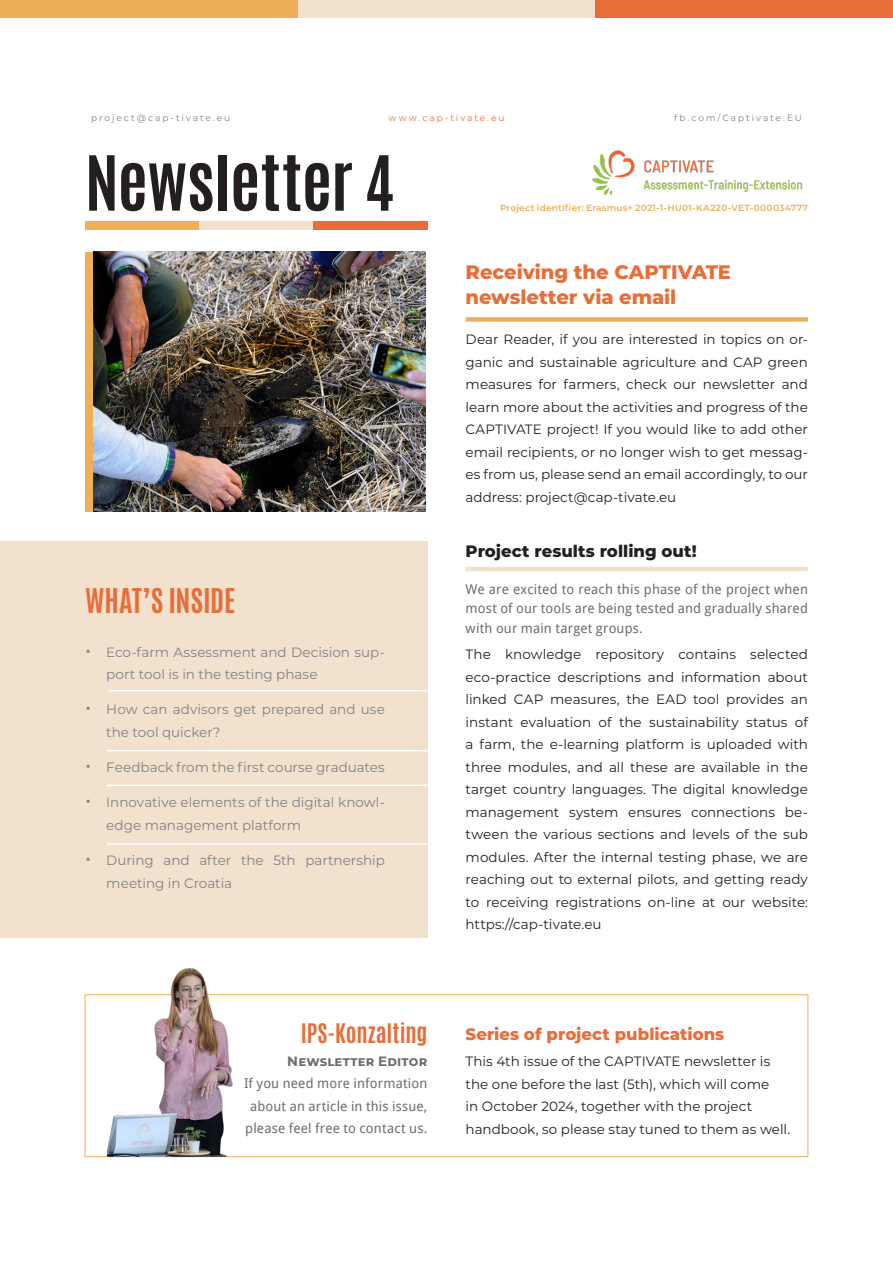
<style>
.page{position:relative;width:893px;height:1263px;background:#fff}
.page>*{position:absolute;margin:0;border:0;box-sizing:border-box;transform-origin:0 0}
.Title_Newsletter{font:700 64.5px "Antonio";letter-spacing:-.005em;color:#231f20}
.Box_02_Title{font:700 28.5px "Antonio";letter-spacing:-.005em;color:#e76d39}
.Box_01_Name{font:700 22.5px "Antonio";color:#e76d39}
.Title_01{font:800 19.5px/25.5px "Montserrat";color:#e76d39}
.Box_01_Title{font:800 16.5px "Montserrat";letter-spacing:.005em;color:#e76d39}
.Title_02{font:800 16.5px "Montserrat";color:#231f20}
.Body_Text{font:13.5px/22.5px "Montserrat";color:#231f20;text-align:justify}
.t1{font:13.5px/22.5px "Montserrat";color:#808285}
.Body_Left{font:13.5px/22.5px "Montserrat";color:#231f20}
.Sub_01{font:13.5px/19.5px "Droid Sans";letter-spacing:.01em;color:#6c6d70;text-align:justify}
.Box_01_Text_02{font:13.5px/22.5px "Droid Sans";letter-spacing:.01em;color:#6c6d70;text-align:center}
.Box_01_Text_01{font:700 13.5px "Montserrat";letter-spacing:.01em;color:#6c6d70}
.Line_02{font:600 9px "Montserrat";letter-spacing:.025em;color:#efae58}
.TAB_01{font:9px "Montserrat";letter-spacing:.215em;color:#808285}
.TAB_02{font:9px "Montserrat";letter-spacing:.215em;color:#808285}
.URL{font:9px "Montserrat";letter-spacing:.22em;color:#e76d39}
.s1{font-size:21px}
</style>
<div class="page">
<div style="left:85px;top:994px;width:723px;height:163px;border:1px solid #efae58"></div>
<div style="left:85px;top:252px;width:9px;height:259px;background:#efae58"></div>
<img style="left:94px;top:252px;width:331px;height:259px">
<div style="left:0;top:541px;width:427px;height:397px;background:#f2e1cd"></div>
<img style="left:108px;top:968px;width:126px;height:189px">
<img style="left:592px;top:150px;width:211px;height:45px">
<div style="left:85px;top:221px;width:114px;height:9px;background:#efae58"></div>
<div style="left:199px;top:221px;width:114px;height:9px;background:#f2e1cd"></div>
<div style="left:313px;top:221px;width:114px;height:9px;background:#e76d39"></div>
<div style="left:0;top:0;width:298px;height:17px;background:#efae58"></div>
<div style="left:298px;top:0;width:297px;height:17px;background:#f2e1cd"></div>
<div style="left:595px;top:0;width:298px;height:17px;background:#e76d39"></div>
<div style="left:466px;top:317px;width:342px;height:5px;background:#efae58"></div>
<hr style="left:466px;top:567px;width:342px;height:4px;background:#f2e1cd">
<hr style="left:108px;top:690px;width:319px;height:1px;background:#fff">
<hr style="left:107px;top:750px;width:320px;height:1px;background:#fff">
<hr style="left:107px;top:784px;width:320px;height:2px;background:#fff">
<hr style="left:107px;top:843px;width:320px;height:2px;background:#fff">
<p class="TAB_01" style="left:91px;top:112px;width:141px">project@cap-tivate.eu</p>
<p class="URL" style="left:388px;top:112px;width:118px">www.cap-tivate.eu</p>
<p class="TAB_02" style="left:674px;top:112px;width:129px">fb.com/Captivate.EU</p>
<p class="Title_Newsletter" style="left:85px;top:134px;width:311px">Newsletter 4</p>
<p class="Box_02_Title" style="left:85px;top:579px;width:152px">WHAT’S INSIDE</p>
<p class="t1" style="left:106px;top:640px;width:280px;text-indent:-21px"><span class="s1">•</span> Eco-farm Assessment and Decision sup&shy;port tool is in the testing phase</p>
<p class="t1" style="left:106px;top:698px;width:280px;text-indent:-21px"><span class="s1">•</span> How can advisors get prepared and use the tool quicker?</p>
<p class="t1" style="left:85px;top:756px;width:301px"><span class="s1">•</span> Feedback from the first course graduates</p>
<p class="t1" style="left:106px;top:791px;width:280px;text-indent:-21px"><span class="s1">•</span> Innovative elements of the digital knowl&shy;edge management platform</p>
<p class="t1" style="left:106px;top:849px;width:280px;text-indent:-21px"><span class="s1">•</span> During and after the 5th partnership meeting in Croatia</p>
<p class="Box_01_Name" style="left:301px;top:1016px;width:128px">IPS-Konzalting</p>
<p class="Box_01_Text_01" style="left:287px;top:1051px;width:142px">Newsletter Editor</p>
<p class="Box_01_Text_02" style="left:244px;top:1072px;width:185px">If you need more information about an article in this issue, please feel free to contact us.</p>
<p class="Line_02" style="left:500px;top:201px;width:309px">Project identifier: Erasmus+ 2021-1-HU01-KA220-VET-000034777</p>
<p class="Title_01" style="left:466px;top:258px;width:267px">Receiving the CAPTIVATE newsletter via email</p>
<p class="Body_Text" style="left:466px;top:327px;width:344px">Dear Reader, if you are interested in topics on or&shy;ganic and sustainable agriculture and CAP green measures for farmers, check our newsletter and learn more about the activities and progress of the CAPTIVATE project! If you would like to add other email recipients, or no longer wish to get messag&shy;es from us, please send an email accordingly, to our address: project@cap-tivate.eu</p>
<p class="Title_02" style="left:466px;top:539px;width:233px">Project results rolling out!</p>
<p class="Sub_01" style="left:466px;top:578px;width:344px">We are excited to reach this phase of the project when most of our tools are being tested and gradually shared with our main target groups.</p>
<p class="Body_Text" style="left:466px;top:643px;width:344px">The knowledge repository contains selected eco-practice descriptions and information about linked CAP measures, the EAD tool provides an instant evaluation of the sustainability status of a farm, the e-learning platform is uploaded with three modules, and all these are available in the target country languages. The digital knowledge management system ensures connections be&shy;tween the various sections and levels of the sub modules. After the internal testing phase, we are reaching out to external pilots, and getting ready to receiving registrations on-line at our website: https://cap-tivate.eu</p>
<p class="Box_01_Title" style="left:466px;top:1022px;width:260px">Series of project publications</p>
<p class="Body_Left" style="left:466px;top:1050px;width:326px">This 4th issue of the CAPTIVATE newsletter is the one before the last (5th), which will come<br>in October 2024, together with the project handbook, so please stay tuned to them as well.</p>
</div>
